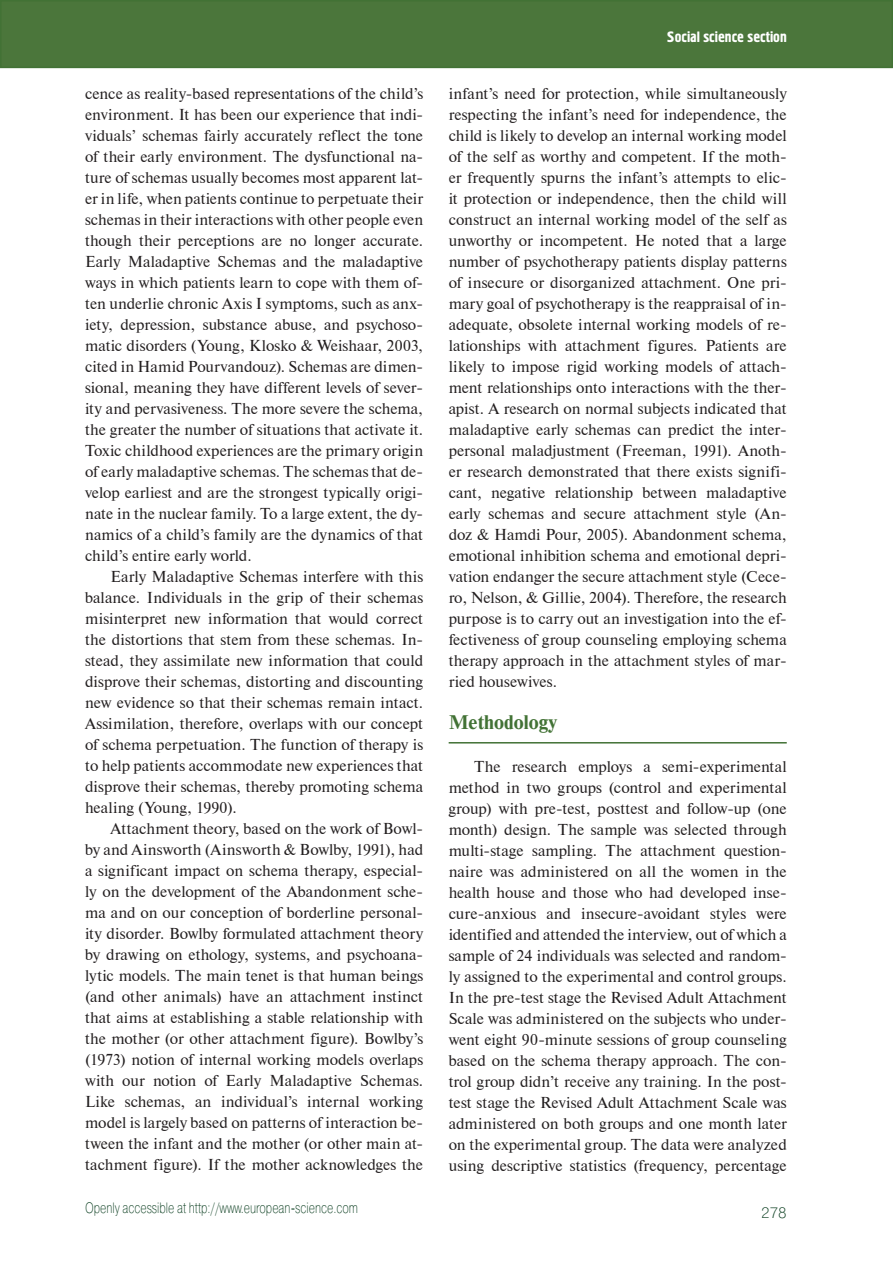
<style>
.page{position:relative;width:893px;height:1263px;background:#fff}
.page>*{position:absolute;margin:0;border:0;box-sizing:border-box;transform-origin:0 0}
.t1{font:18.75px "Newton C Bold";color:#427235}
.t2{font:15.75px/21px "Newton CTT";color:#231f20;text-align:justify}
.t3{font:15px "Pragmatica Light C";color:#0b3e20;scale:.75 1}
.t4{font:15px "Hermes C";color:#fff}
.t5{font:15px "Pragmatica Light C";color:#0b3e20}
</style>
<div class="page">
<div style="left:1px;top:1px;width:891px;height:66px;background:#4b763b"></div>
<div style="left:0;top:0;width:893px;height:68px;border:2px solid #427235"></div>
<hr style="left:449px;top:742px;width:338px;height:2px;background:#427235">
<p class="t2" style="left:85px;top:83px;width:340px">cence as reality-based representations of the child’s environment. It has been our experience that indi&shy;viduals’ schemas fairly accurately reflect the tone of their early environment. The dysfunctional na&shy;ture of schemas usually becomes most apparent lat&shy;er in life, when patients continue to perpetuate their schemas in their interactions with other people even though their perceptions are no longer accurate.<br>Early Maladaptive Schemas and the maladaptive ways in which patients learn to cope with them of&shy;ten underlie chronic Axis I symptoms, such as anx&shy;iety, depression, substance abuse, and psychoso&shy;matic disorders (Young, Klosko &amp; Weishaar, 2003, cited in Hamid Pourvandouz). Schemas are dimen&shy;sional, meaning they have different levels of sever&shy;ity and pervasiveness. The more severe the schema, the greater the number of situations that activate it.<br>Toxic childhood experiences are the primary origin of early maladaptive schemas. The schemas that de&shy;velop earliest and are the strongest typically origi&shy;nate in the nuclear family. To a large extent, the dy&shy;namics of a child’s family are the dynamics of that child’s entire early world.</p>
<p class="t2" style="left:85px;top:566px;width:340px;text-indent:26px">Early Maladaptive Schemas interfere with this balance. Individuals in the grip of their schemas misinterpret new information that would correct the distortions that stem from these schemas. In&shy;stead, they assimilate new information that could disprove their schemas, distorting and discounting new evidence so that their schemas remain intact.<br>Assimilation, therefore, overlaps with our concept of schema perpetuation. The function of therapy is to help patients accommodate new experiences that disprove their schemas, thereby promoting schema healing (Young, 1990).</p>
<p class="t2" style="left:85px;top:818px;width:340px;text-indent:26px">Attachment theory, based on the work of Bowl&shy;by and Ainsworth (Ainsworth &amp; Bowlby, 1991), had a significant impact on schema therapy, especial&shy;ly on the development of the Abandonment sche&shy;ma and on our conception of borderline personal&shy;ity disorder. Bowlby formulated attachment theory by drawing on ethology, systems, and psychoana&shy;lytic models. The main tenet is that human beings (and other animals) have an attachment instinct that aims at establishing a stable relationship with the mother (or other attachment figure). Bowlby’s (1973) notion of internal working models overlaps with our notion of Early Maladaptive Schemas.<br>Like schemas, an individual’s internal working model is largely based on patterns of interaction be&shy;tween the infant and the mother (or other main at&shy;tachment figure). If the mother acknowledges the</p>
<p class="t3" style="left:85px;top:1202px;width:365px">Openly accessible at http://www.european-science.com</p>
<p class="t4" style="left:667px;top:32px;width:121px">Social science section</p>
<p class="t2" style="left:449px;top:83px;width:340px">infant’s need for protection, while simultaneously respecting the infant’s need for independence, the child is likely to develop an internal working model of the self as worthy and competent. If the moth&shy;er frequently spurns the infant’s attempts to elic&shy;it protection or independence, then the child will construct an internal working model of the self as unworthy or incompetent. He noted that a large number of psychotherapy patients display patterns of insecure or disorganized attachment. One pri&shy;mary goal of psychotherapy is the reappraisal of in&shy;adequate, obsolete internal working models of re&shy;lationships with attachment figures. Patients are likely to impose rigid working models of attach&shy;ment relationships onto interactions with the ther&shy;apist. A research on normal subjects indicated that maladaptive early schemas can predict the inter&shy;personal maladjustment (Freeman, 1991). Anoth&shy;er research demonstrated that there exists signifi&shy;cant, negative relationship between maladaptive early schemas and secure attachment style (An&shy;doz &amp; Hamdi Pour, 2005). Abandonment schema, emotional inhibition schema and emotional depri&shy;vation endanger the secure attachment style (Cece&shy;ro, Nelson, &amp; Gillie, 2004). Therefore, the research purpose is to carry out an investigation into the ef&shy;fectiveness of group counseling employing schema therapy approach in the attachment styles of mar&shy;ried housewives.</p>
<p class="t1" style="left:449px;top:715px;width:110px">Methodology</p>
<p class="t2" style="left:449px;top:756px;width:340px;text-indent:26px">The research employs a semi-experimental method in two groups (control and experimental group) with pre-test, posttest and follow-up (one month) design. The sample was selected through multi-stage sampling. The attachment question&shy;naire was administered on all the women in the health house and those who had developed inse&shy;cure-anxious and insecure-avoidant styles were identified and attended the interview, out of which a sample of 24 individuals was selected and random&shy;ly assigned to the experimental and control groups.<br>In the pre-test stage the Revised Adult Attachment Scale was administered on the subjects who under&shy;went eight 90-minute sessions of group counseling based on the schema therapy approach. The con&shy;trol group didn’t receive any training. In the post&shy;test stage the Revised Adult Attachment Scale was administered on both groups and one month later on the experimental group. The data were analyzed using descriptive statistics (frequency, percentage</p>
<p class="t5" style="left:761px;top:1208px;width:27px">278</p>
</div>
